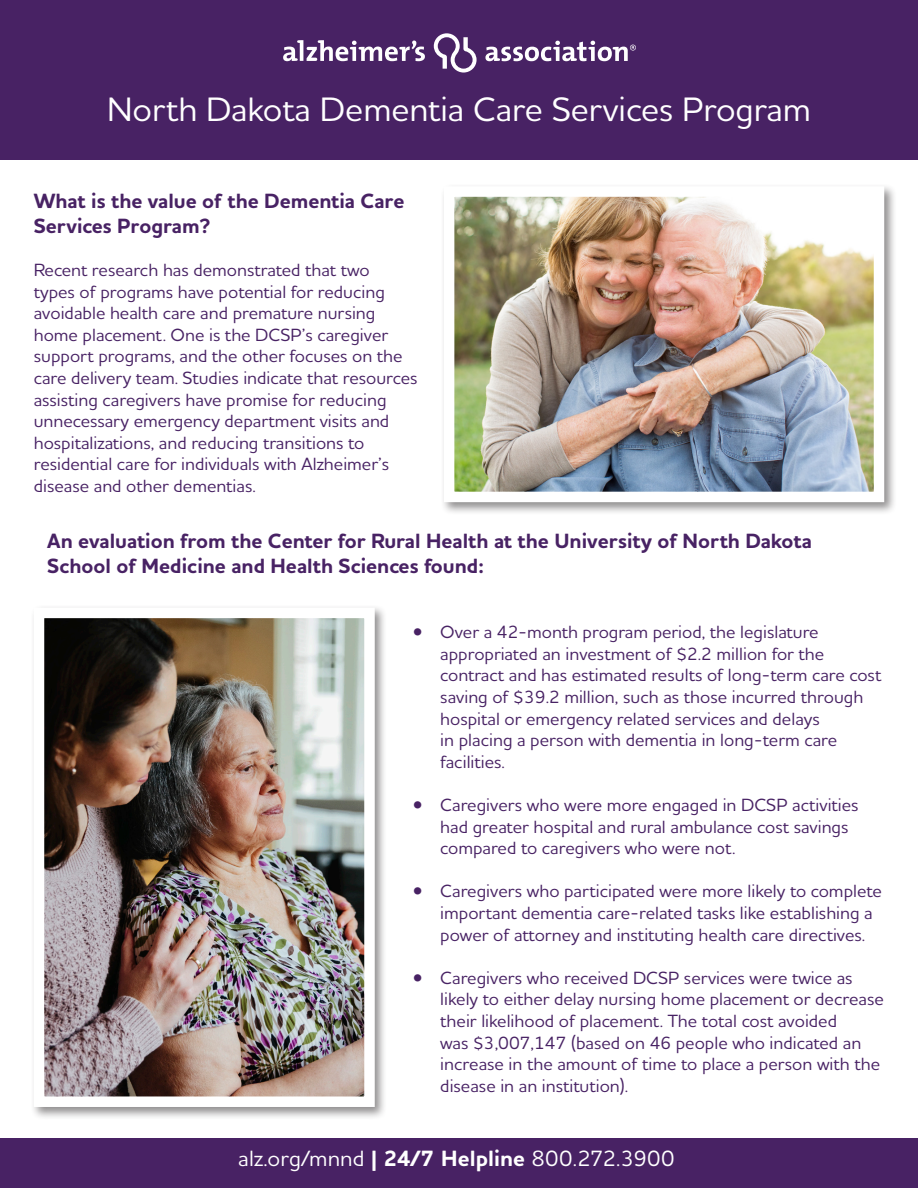
<style>
.page{position:relative;width:918px;height:1188px;background:#fff}
.page>*{position:absolute;margin:0;border:0;box-sizing:border-box;transform-origin:0 0}
.t1{font:500 34.5px "Houschka Alt Pro";color:#fff}
.Bullets{font:500 22.5px "Houschka Alt Pro";letter-spacing:.005em;color:#fff}
.t2{font:700 21px/25.2px "Houschka Alt Pro";color:#482264}
.t3{font:500 18px/21.6px "Houschka Alt Pro";color:#482264}
.s1{font-weight:700}
</style>
<div class="page">
<div style="left:440px;top:183px;width:457px;height:332px;background:#231f20;opacity:.5"></div>
<img style="left:455px;top:197px;width:418px;height:294px">
<div style="left:30px;top:604px;width:358px;height:516px;background:#231f20;opacity:.5"></div>
<img style="left:45px;top:619px;width:319px;height:477px">
<div style="left:34px;top:608px;width:341px;height:499px;border:10px solid #fff"></div>
<div style="left:0;top:0;width:918px;height:160px;background:#482264"></div>
<svg style="left:434px;top:33px;width:43px;height:40px"></svg>
<svg style="left:283px;top:40px;width:142px;height:21px"></svg>
<svg style="left:485px;top:41px;width:151px;height:20px"></svg>
<div style="left:0;top:1138px;width:918px;height:50px;background:#482264"></div>
<p class="t1" style="left:107px;top:87px;width:705px">North Dakota Dementia Care Services Program</p>
<p class="t2" style="left:34px;top:188px;width:372px">What is the value of the Dementia Care<br>Services Program?</p>
<p class="t3" style="left:34px;top:258px;width:385px">Recent research has demonstrated that two<br>types of programs have potential for reducing avoidable health care and premature nursing home placement. One is the DCSP’s caregiver support programs, and the other focuses on the care delivery team. Studies indicate that resources assisting caregivers have promise for reducing unnecessary emergency department visits and hospitalizations, and reducing transitions to residential care for individuals with Alzheimer’s disease and other dementias.</p>
<p class="t2" style="left:47px;top:529px;width:766px">An evaluation from the Center for Rural Health at the University of North Dakota<br>School of Medicine and Health Sciences found:</p>
<p class="t3" style="left:440px;top:621px;width:443px;text-indent:-27px">• Over a 42-month program period, the legislature appropriated an investment of $2.2 million for the contract and has estimated results of long-term care cost saving of $39.2 million, such as those incurred through hospital or emergency related services and delays<br>in placing a person with dementia in long-term care facilities.</p>
<p class="t3" style="left:440px;top:794px;width:420px;text-indent:-27px">• Caregivers who were more engaged in DCSP activities had greater hospital and rural ambulance cost savings compared to caregivers who were not.</p>
<p class="t3" style="left:440px;top:880px;width:443px;text-indent:-27px">• Caregivers who participated were more likely to complete important dementia care-related tasks like establishing a power of attorney and instituting health care directives.</p>
<p class="t3" style="left:440px;top:966px;width:445px;text-indent:-27px">• Caregivers who received DCSP services were twice as likely to either delay nursing home placement or decrease their likelihood of placement. The total cost avoided<br>was $3,007,147 (based on 46 people who indicated an increase in the amount of time to place a person with the disease in an institution).</p>
<p class="Bullets" style="left:238px;top:1144px;width:438px">alz.org/mnnd <span class="s1">| 24/7 Helpline</span> 800.272.3900</p>
</div>
